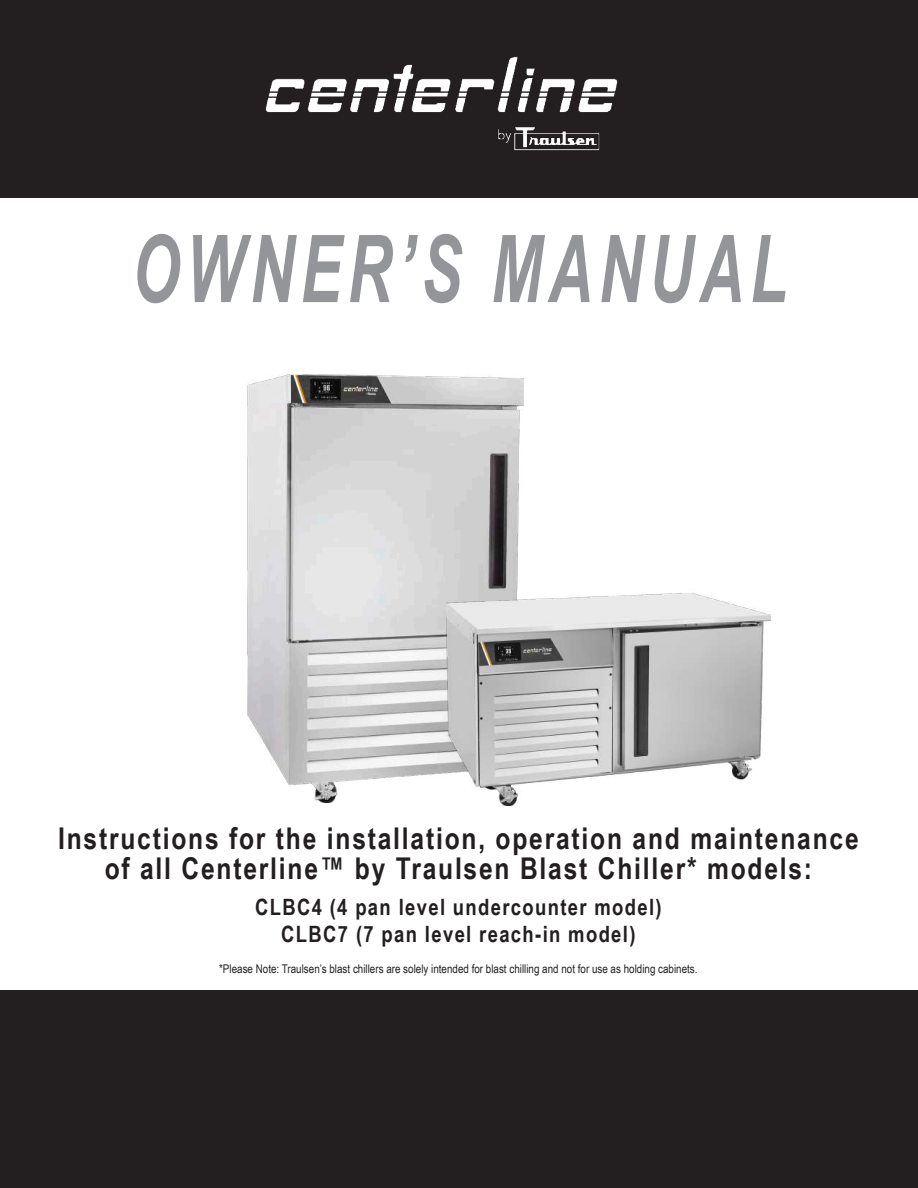
<style>
.page{position:relative;width:918px;height:1188px;background:#fff}
.page>*{position:absolute;margin:0;border:0;box-sizing:border-box;transform-origin:0 0}
.t1{font:italic 700 93.75px "Arial Narrow";letter-spacing:.08em;color:#939598;scale:.8 1}
.t2{font:700 30px/30px "Arial Narrow";letter-spacing:.06em;color:#231f20;text-align:center}
.t3{font:700 22.5px/27px "Arial Narrow";letter-spacing:.06em;color:#231f20;text-align:center}
.t4{font:12px "Arial Narrow";color:#231f20}
</style>
<div class="page">
<div style="left:0;top:0;width:918px;height:198px;background:#231f20"></div>
<div style="left:0;top:990px;width:918px;height:198px;background:#231f20"></div>
<img style="left:247px;top:374px;width:277px;height:428px">
<img style="left:265px;top:56px;width:353px;height:95px">
<img style="left:447px;top:588px;width:324px;height:217px">
<h1 class="t1" style="left:132px;top:198px;width:821px">OWNER’S MANUAL</h1>
<p class="t2" style="left:58px;top:822px;width:802px">Instructions for the installation, operation and maintenance of all Centerline™ by Traulsen Blast Chiller* models:</p>
<p class="t3" style="left:255px;top:893px;width:408px">CLBC4 (4 pan level undercounter model)<br>CLBC7 (7 pan level reach-in model)</p>
<p class="t4" style="left:219px;top:960px;width:480px">*Please Note: Traulsen’s blast chillers are solely intended for blast chilling and not for use as holding cabinets.</p>
</div>
